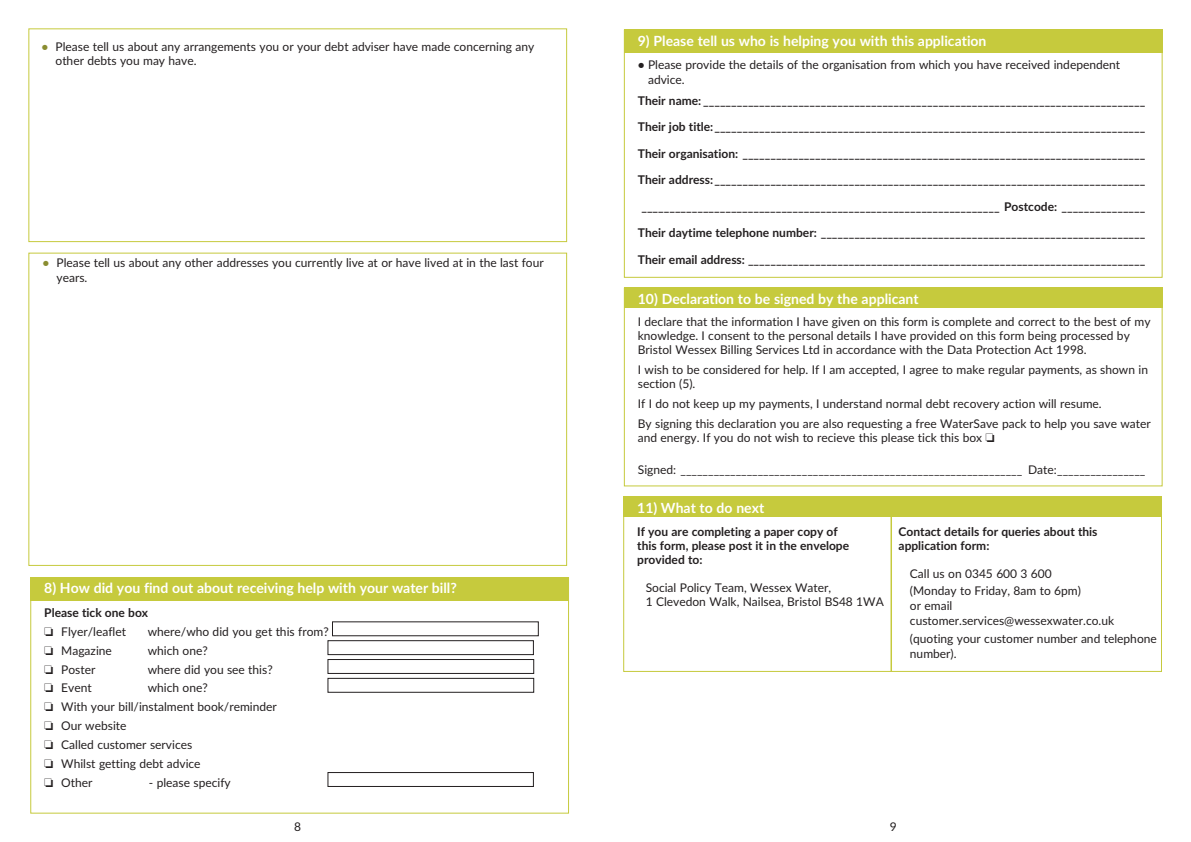
<style>
.page{position:relative;width:1191px;height:842px;background:#fff}
.page>*{position:absolute;margin:0;border:0;box-sizing:border-box;transform-origin:0 0}
.t1{font:700 14px "Lato";color:#fff}
.t2{font:12px/14px "Lato";color:#231f20}
.t3{font:700 12px/14px "Lato";color:#231f20}
.s1{font-weight:700;color:#8a8d31}
.s2{font-weight:700}
</style>
<div class="page">
<div style="left:28px;top:28px;width:539px;height:214px;border:1px solid #c6ca3d"></div>
<div style="left:28px;top:253px;width:539px;height:313px;border:1px solid #c6ca3d"></div>
<div style="left:624px;top:288px;width:538px;height:20px;background:#c6ca3d"></div>
<div style="left:624px;top:288px;width:538px;height:198px;border:1px solid #c6ca3d"></div>
<div style="left:623px;top:497px;width:539px;height:20px;background:#c6ca3d"></div>
<div style="left:623px;top:497px;width:539px;height:175px;border:1px solid #c6ca3d"></div>
<hr style="left:890px;top:510px;width:2px;height:161px;background:#c6ca3d">
<div style="left:624px;top:30px;width:538px;height:23px;background:#c6ca3d"></div>
<div style="left:624px;top:30px;width:538px;height:248px;border:1px solid #c6ca3d"></div>
<div style="left:30px;top:577px;width:539px;height:24px;background:#c6ca3d"></div>
<div style="left:30px;top:577px;width:539px;height:237px;border:1px solid #c6ca3d"></div>
<div style="left:328px;top:659px;width:206px;height:14px;border:1px solid #231f20"></div>
<div style="left:328px;top:772px;width:205px;height:14px;border:1px solid #231f20"></div>
<div style="left:328px;top:640px;width:205px;height:15px;border:1px solid #231f20"></div>
<div style="left:328px;top:678px;width:206px;height:14px;border:1px solid #231f20"></div>
<p class="t2" style="left:56px;top:39px;width:480px;line-height:14.4px;text-indent:-14px"><span class="s1">•</span> Please tell us about any arrangements you or your debt adviser have made concerning any other debts you may have.</p>
<p class="t2" style="left:57px;top:256px;width:489px;line-height:14.4px;text-indent:-14px"><span class="s1">•</span> Please tell us about any other addresses you currently live at or have lived at in the last four years.</p>
<p class="t1" style="left:44px;top:580px;width:414px">8) How did you find out about receiving help with your water bill?</p>
<p class="t3" style="left:44px;top:606px;width:105px">Please tick one box</p>
<p class="t2" style="left:44px;top:625px;width:83px">□ Flyer/leaflet</p>
<p class="t2" style="left:148px;top:625px;width:182px">where/who did you get this from?</p>
<p class="t2" style="left:44px;top:644px;width:69px">□ Magazine</p>
<p class="t2" style="left:148px;top:644px;width:62px">which one?</p>
<p class="t2" style="left:44px;top:662px;width:53px">□ Poster</p>
<p class="t2" style="left:148px;top:662px;width:126px">where did you see this?</p>
<p class="t2" style="left:44px;top:681px;width:49px">□ Event</p>
<p class="t2" style="left:148px;top:681px;width:62px">which one?</p>
<p class="t2" style="left:44px;top:700px;width:234px">□ With your bill/instalment book/reminder</p>
<p class="t2" style="left:44px;top:719px;width:84px">□ Our website</p>
<p class="t2" style="left:44px;top:738px;width:149px">□ Called customer services</p>
<p class="t2" style="left:44px;top:757px;width:158px">□ Whilst getting debt advice</p>
<p class="t2" style="left:44px;top:775px;width:50px">□ Other</p>
<p class="t2" style="left:149px;top:775px;width:83px">- please specify</p>
<p class="t1" style="left:638px;top:33px;width:350px">9) Please tell us who is helping you with this application</p>
<p class="t2" style="left:648px;top:58px;width:473px;line-height:14.4px;text-indent:-10px"><span class="s2">•</span> Please provide the details of the organisation from which you have received independent advice.</p>
<p class="t3" style="left:638px;top:94px;width:509px">Their name: _______________________________________________________________________________</p>
<p class="t3" style="left:638px;top:120px;width:509px">Their job title:_____________________________________________________________________________</p>
<p class="t3" style="left:638px;top:147px;width:509px">Their organisation: ________________________________________________________________________</p>
<p class="t3" style="left:638px;top:173px;width:509px">Their address:_____________________________________________________________________________</p>
<p class="t3" style="left:641px;top:200px;width:505px">________________________________________________________________ Postcode: _______________</p>
<p class="t3" style="left:638px;top:226px;width:509px">Their daytime telephone number: __________________________________________________________</p>
<p class="t3" style="left:638px;top:253px;width:509px">Their email address: _______________________________________________________________________</p>
<p class="t1" style="left:638px;top:291px;width:282px">10) Declaration to be signed by the applicant</p>
<p class="t2" style="left:638px;top:315px;width:514px">I declare that the information I have given on this form is complete and correct to the best of my knowledge. I consent to the personal details I have provided on this form being processed by<br>Bristol Wessex Billing Services Ltd in accordance with the Data Protection Act 1998.</p>
<p class="t2" style="left:638px;top:363px;width:511px">I wish to be considered for help. If I am accepted, I agree to make regular payments, as shown in section (5).</p>
<p class="t2" style="left:638px;top:394px;width:514px;line-height:19.7px">If I do not keep up my payments, I understand normal debt recovery action will resume.<br>By signing this declaration you are also requesting a free WaterSave pack to help you save water</p>
<p class="t2" style="left:638px;top:430px;width:358px">and energy. If you do not wish to recieve this please tick this box □</p>
<p class="t2" style="left:638px;top:463px;width:509px">Signed: ______________________________________________________________ Date:________________</p>
<p class="t1" style="left:637px;top:500px;width:129px">11) What to do next</p>
<p class="t3" style="left:637px;top:524px;width:213px">If you are completing a paper copy of this form, please post it in the envelope provided to:</p>
<p class="t2" style="left:645px;top:580px;width:240px">Social Policy Team, Wessex Water,<br>1 Clevedon Walk, Nailsea, Bristol BS48 1WA</p>
<p class="t3" style="left:898px;top:524px;width:200px">Contact details for queries about this application form:</p>
<p class="t2" style="left:910px;top:564px;width:172px;line-height:17.8px">Call us on 0345 600 3 600 (Monday to Friday, 8am to 6pm)</p>
<p class="t2" style="left:910px;top:599px;width:206px;line-height:15px">or email customer.services@wessexwater.co.uk</p>
<p class="t2" style="left:910px;top:632px;width:248px;line-height:15px">(quoting your customer number and telephone number).</p>
<p class="t2" style="left:294px;top:820px;width:8px">8</p>
<p class="t2" style="left:889px;top:820px;width:8px">9</p>
</div>
